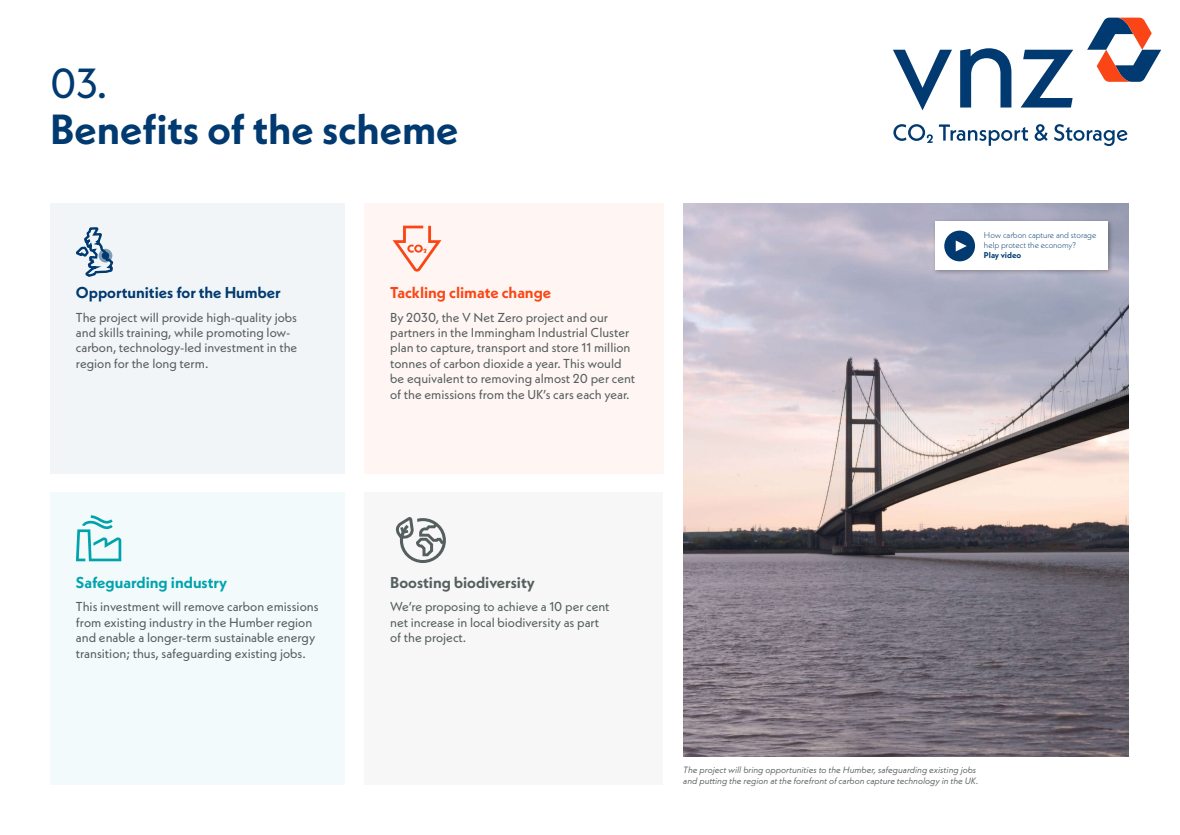
<style>
.page{position:relative;width:1180px;height:835px;background:#fff}
.page>*{position:absolute;margin:0;border:0;box-sizing:border-box;transform-origin:0 0}
.t1{font:700 42px "Neue Kabel";color:#003a70}
.t2{font:42px "Neue Kabel";color:#003a70}
.t3{font:700 15.75px "Neue Kabel";color:#003a70}
.t4{font:700 15.75px "Neue Kabel";color:#fa4616}
.t5{font:700 15.75px "Neue Kabel";color:#00a3ad}
.t6{font:700 15.75px "Neue Kabel";color:#565f5f}
.t7{font:12.95px/15.4px "Neue Kabel";color:#565f5f}
.t8{font:italic 9.1px/10.5px "Neue Kabel";color:#565f5f}
.t9{font:300 8.4px/10.1px "Neue Kabel";color:#003a70}
.t10{font:700 8.4px "Neue Kabel";color:#003a70}
</style>
<div class="page">
<div style="left:50px;top:492px;width:294px;height:292px;background:#f2fafb"></div>
<div style="left:50px;top:203px;width:294px;height:270px;background:#f2f5f8"></div>
<img style="left:683px;top:203px;width:446px;height:553px">
<svg style="left:893px;top:50px;width:59px;height:60px"></svg>
<svg style="left:960px;top:48px;width:51px;height:59px"></svg>
<svg style="left:1021px;top:50px;width:52px;height:57px"></svg>
<svg style="left:893px;top:124px;width:135px;height:22px"></svg>
<svg style="left:1034px;top:124px;width:13px;height:17px"></svg>
<svg style="left:1054px;top:124px;width:73px;height:22px"></svg>
<svg style="left:1087px;top:18px;width:74px;height:64px"></svg>
<svg style="left:76px;top:515px;width:45px;height:46px"></svg>
<div style="left:364px;top:492px;width:299px;height:292px;background:#f7f7f7"></div>
<svg style="left:395px;top:517px;width:51px;height:46px"></svg>
<div style="left:364px;top:203px;width:300px;height:270px;background:#fff6f3"></div>
<svg style="left:393px;top:225px;width:48px;height:46px"></svg>
<svg style="left:76px;top:227px;width:37px;height:50px"></svg>
<div style="left:102px;top:252px;width:7px;height:7px;background:#003a70;border-radius:50%"></div>
<div style="left:932px;top:219px;width:181px;height:57px;background:#000;opacity:.3"></div>
<div style="left:935px;top:222px;width:172px;height:48px;background:#fff"></div>
<div style="left:944px;top:230px;width:31px;height:31px;background:#003a70;border-radius:50%"></div>
<svg style="left:955px;top:240px;width:11px;height:11px"></svg>
<h1 class="t2" style="left:50px;top:56px;width:59px">03.</h1>
<h1 class="t1" style="left:50px;top:102px;width:410px">Benefits of the scheme</h1>
<p class="t3" style="left:76px;top:283px;width:206px">Opportunities for the Humber</p>
<p class="t7" style="left:76px;top:309px;width:223px">The project will provide high-quality jobs and skills training, while promoting low&shy;carbon, technology-led investment in the region for the long term.</p>
<p class="t4" style="left:390px;top:283px;width:162px">Tackling climate change</p>
<p class="t7" style="left:390px;top:309px;width:246px">By 2030, the V Net Zero project and our partners in the Immingham Industrial Cluster plan to capture, transport and store 11 million tonnes of carbon dioxide a year. This would be equivalent to removing almost 20 per cent of the emissions from the UK’s cars each year.</p>
<p class="t9" style="left:984px;top:229px;width:114px">How carbon capture and storage help protect the economy?</p>
<p class="t10" style="left:984px;top:249px;width:39px">Play video</p>
<p class="t5" style="left:76px;top:572px;width:153px">Safeguarding industry</p>
<p class="t7" style="left:76px;top:598px;width:244px">This investment will remove carbon emissions from existing industry in the Humber region and enable a longer-term sustainable energy transition; thus, safeguarding existing jobs.</p>
<p class="t6" style="left:390px;top:572px;width:146px">Boosting biodiversity</p>
<p class="t7" style="left:390px;top:598px;width:221px">We’re proposing to achieve a 10 per cent net increase in local biodiversity as part of the project.</p>
<p class="t8" style="left:683px;top:764px;width:297px">The project will bring opportunities to the Humber, safeguarding existing jobs and putting the region at the forefront of carbon capture technology in the UK.</p>
</div>
